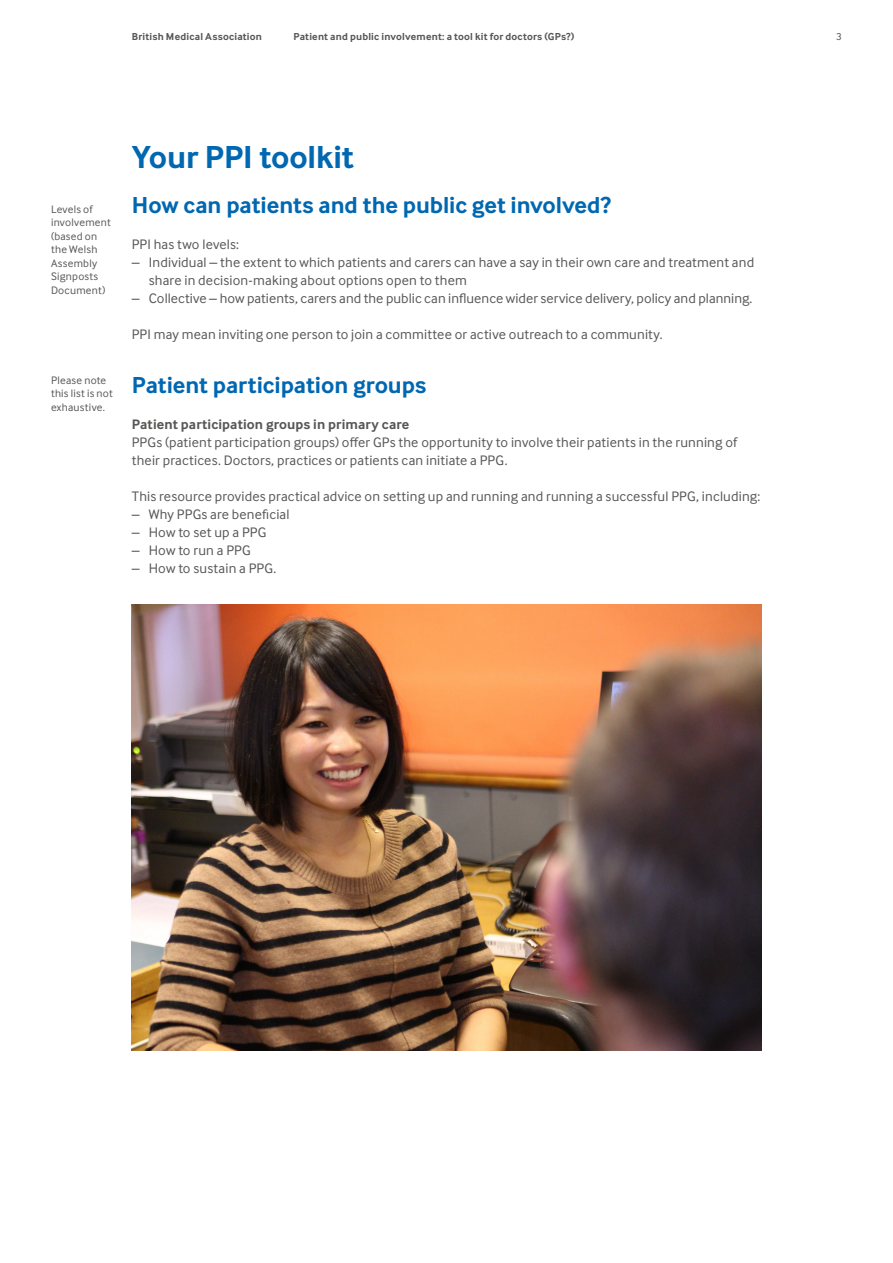
<style>
.page{position:relative;width:893px;height:1263px;background:#fff}
.page>*{position:absolute;margin:0;border:0;box-sizing:border-box;transform-origin:0 0}
.t1{font:700 33px "Inter Face";letter-spacing:-.005em;color:#0067b1}
.t2{font:700 24px "Inter Face";letter-spacing:-.005em;color:#0067b1}
.t3{font:14.25px/18px "Inter Face";letter-spacing:.01em;color:#575756}
.t4{font:700 14.25px "Inter Face";letter-spacing:.01em;color:#575756}
.t5{font:11.25px/13.5px "Inter Face";letter-spacing:.02em;color:#575756}
.t6{font:700 10.5px "Inter Face";letter-spacing:.02em;color:#575756}
.t7{font:10.5px "Inter Face";color:#575756}
</style>
<div class="page">
<img style="left:132px;top:605px;width:629px;height:445px">
<p class="t6" style="left:132px;top:30px;width:132px">British Medical Association</p>
<p class="t6" style="left:293px;top:30px;width:282px">Patient and public involvement: a tool kit for doctors (GPs?)</p>
<p class="t7" style="left:836px;top:31px;width:7px">3</p>
<p class="t5" style="left:51px;top:202px;width:61px">Levels of involvement (based on the Welsh<br>Assembly<br>Signposts<br>Document)</p>
<p class="t5" style="left:51px;top:373px;width:63px">Please note this list is not exhaustive.</p>
<h1 class="t1" style="left:132px;top:138px;width:224px">Your PPI toolkit</h1>
<h2 class="t2" style="left:132px;top:191px;width:481px">How can patients and the public get involved?</h2>
<p class="t3" style="left:132px;top:235px;width:109px">PPI has two levels:</p>
<p class="t3" style="left:149px;top:253px;width:607px;text-indent:-17px">– Individual – the extent to which patients and carers can have a say in their own care and treatment and share in decision-making about options open to them</p>
<p class="t3" style="left:132px;top:289px;width:622px">– Collective – how patients, carers and the public can influence wider service delivery, policy and planning.</p>
<p class="t3" style="left:132px;top:325px;width:532px">PPI may mean inviting one person to join a committee or active outreach to a community.</p>
<h2 class="t2" style="left:132px;top:371px;width:296px">Patient participation groups</h2>
<p class="t4" style="left:132px;top:416px;width:279px">Patient participation groups in primary care</p>
<p class="t3" style="left:132px;top:433px;width:607px">PPGs (patient participation groups) offer GPs the opportunity to involve their patients in the running of their practices. Doctors, practices or patients can initiate a PPG.</p>
<p class="t3" style="left:132px;top:487px;width:630px">This resource provides practical advice on setting up and running and running a successful PPG, including:</p>
<p class="t3" style="left:132px;top:505px;width:159px">– Why PPGs are beneficial</p>
<p class="t3" style="left:132px;top:523px;width:136px">– How to set up a PPG</p>
<p class="t3" style="left:132px;top:541px;width:120px">– How to run a PPG</p>
<p class="t3" style="left:132px;top:559px;width:146px">– How to sustain a PPG.</p>
</div>
